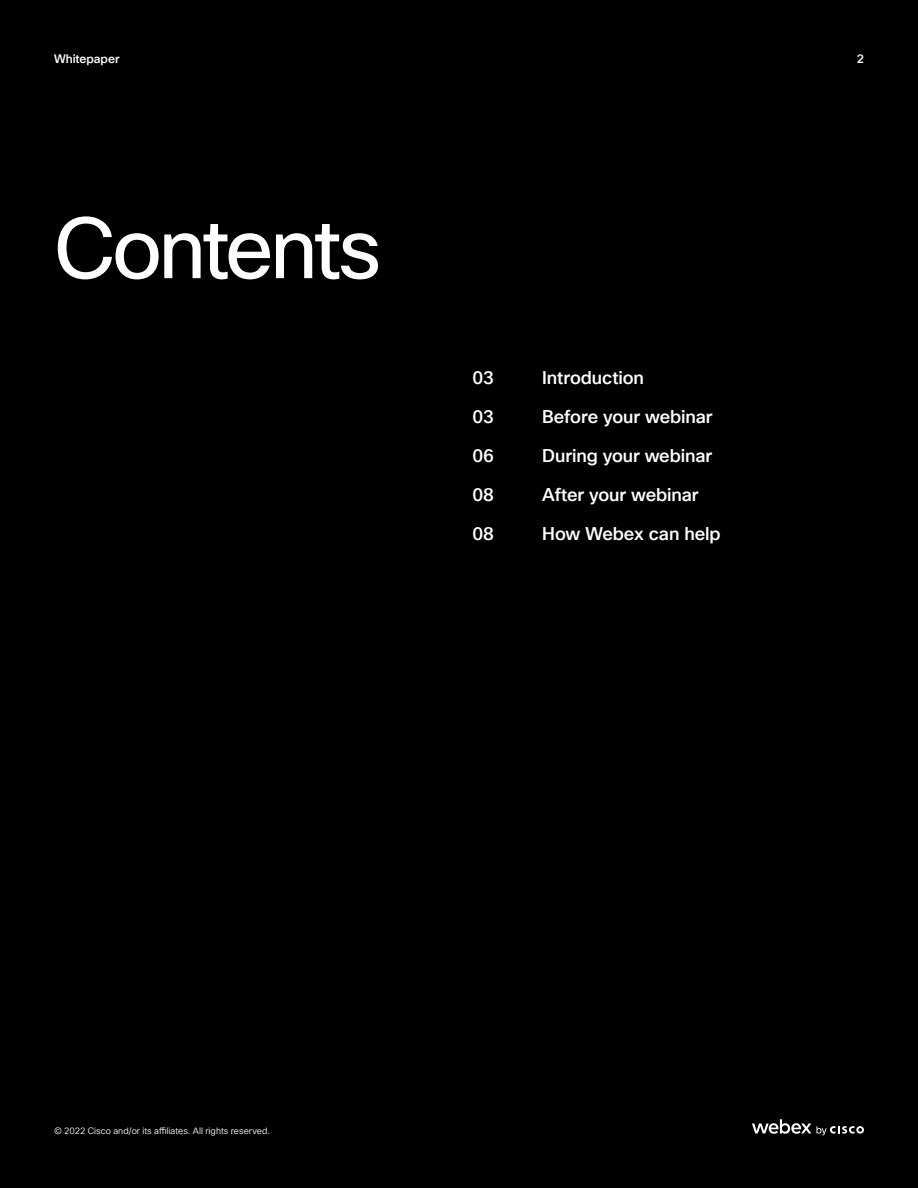
<style>
.page{position:relative;width:918px;height:1188px;background:#fff}
.page>*{position:absolute;margin:0;border:0;box-sizing:border-box;transform-origin:0 0}
.t1{font:84px "Cisco Sans TT";letter-spacing:-.045em;color:#fff}
.t2{font:500 18px/39px "Cisco Sans TT";letter-spacing:-.005em;color:#fff}
.t3{font:500 12px "Cisco Sans TT";letter-spacing:-.005em;color:#fff}
.t4{font:9px "Cisco Sans TT Light";letter-spacing:.005em;color:#fff}
</style>
<div class="page">
<div style="left:0;top:0;width:918px;height:1187px;background:#000"></div>
<svg style="left:752px;top:1119px;width:112px;height:16px"></svg>
<p class="t3" style="left:54px;top:51px;width:67px">Whitepaper</p>
<p class="t3" style="left:857px;top:51px;width:9px">2</p>
<h1 class="t1" style="left:54px;top:194px;width:329px">Contents</h1>
<p class="t2" style="left:472px;top:358px;width:23px;text-align:justify">03<br>03<br>06<br>08<br>08</p>
<p class="t2" style="left:542px;top:358px;width:180px">Introduction<br>Before your webinar<br>During your webinar<br>After your webinar<br>How Webex can help</p>
<p class="t4" style="left:54px;top:1125px;width:217px">© 2022 Cisco and/or its affiliates. All rights reserved.</p>
</div>
